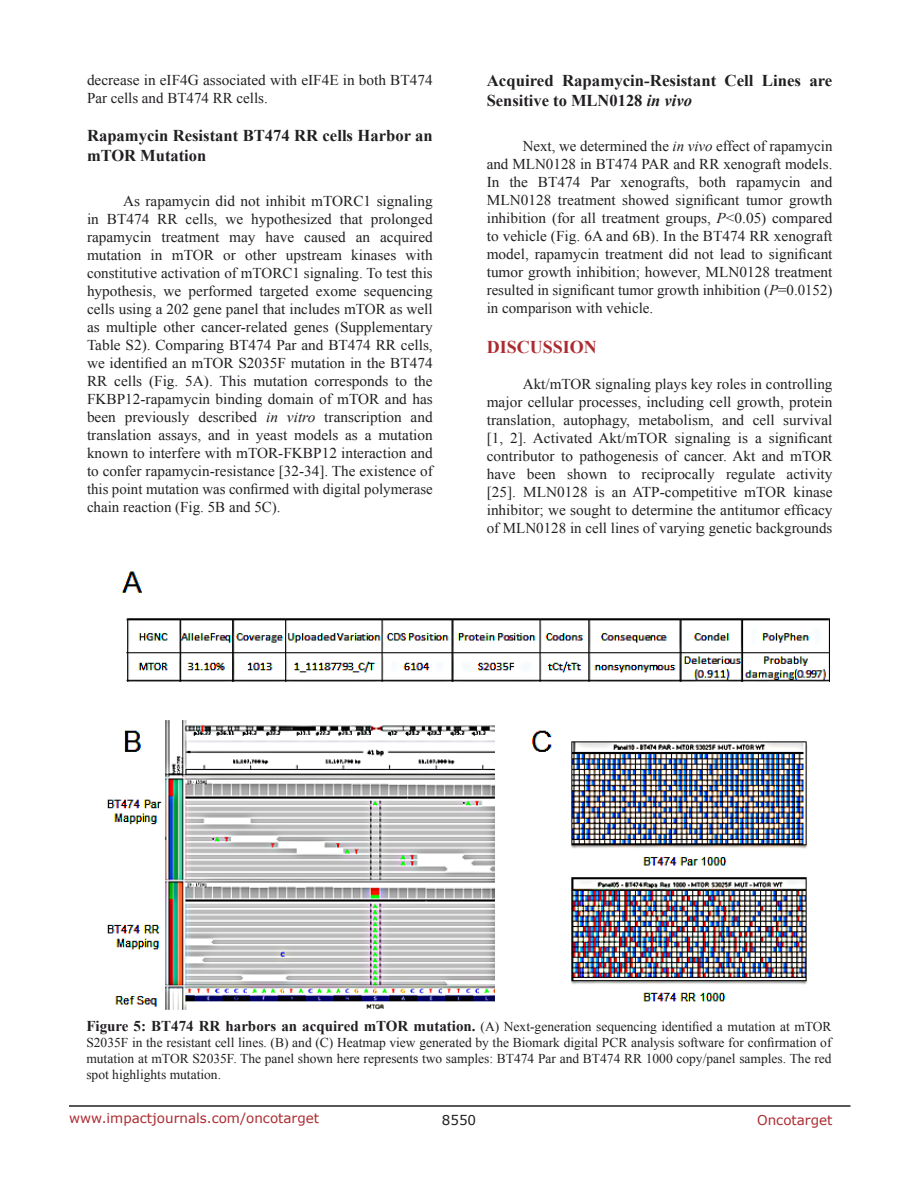
<style>
.page{position:relative;width:918px;height:1188px;background:#fff}
.page>*{position:absolute;margin:0;border:0;box-sizing:border-box;transform-origin:0 0}
.Heading{font:700 18px "Times New Roman";color:#ac2b31}
.SubHeading{font:700 16.5px/19.8px "Times New Roman";color:#221f22}
.BodyText{font:15px/18px "Times New Roman";color:#221f22;text-align:justify}
.FigureText{font:13.5px/16.2px "Times New Roman";color:#221f22;text-align:justify}
.t1{font:13.5px "Verdana";color:#ac2b31}
.t2{font:13.5px "Verdana";color:#221f22}
.s1{font-style:italic}
.s2{font-weight:700;font-size:15px}
</style>
<div class="page">
<hr style="left:69px;top:1105px;width:781px;height:2px;background:#231f20">
<img style="left:106px;top:571px;width:723px;height:439px">
<p class="BodyText" style="left:87px;top:71px;width:347px">decrease in eIF4G associated with eIF4E in both BT474<br>Par cells and BT474 RR cells.</p>
<p class="SubHeading" style="left:87px;top:125px;width:347px">Rapamycin Resistant BT474 RR cells Harbor an mTOR Mutation</p>
<p class="BodyText" style="left:87px;top:192px;width:347px;text-indent:36px">As rapamycin did not inhibit mTORC1 signaling in BT474 RR cells, we hypothesized that prolonged rapamycin treatment may have caused an acquired mutation in mTOR or other upstream kinases with constitutive activation of mTORC1 signaling. To test this hypothesis, we performed targeted exome sequencing cells using a 202 gene panel that includes mTOR as well as multiple other cancer-related genes (Supplementary Table S2). Comparing BT474 Par and BT474 RR cells, we identified an mTOR S2035F mutation in the BT474<br>RR cells (Fig. 5A). This mutation corresponds to the FKBP12-rapamycin binding domain of mTOR and has been previously described <span class="s1">in vitro</span> transcription and translation assays, and in yeast models as a mutation known to interfere with mTOR-FKBP12 interaction and to confer rapamycin-resistance [32-34]. The existence of this point mutation was confirmed with digital polymerase chain reaction (Fig. 5B and 5C).</p>
<p class="SubHeading" style="left:487px;top:70px;width:347px">Acquired Rapamycin-Resistant Cell Lines are<br>Sensitive to MLN0128 <span class="s1">in vivo</span></p>
<p class="BodyText" style="left:487px;top:137px;width:347px;text-indent:36px">Next, we determined the <span class="s1">in vivo</span> effect of rapamycin and MLN0128 in BT474 PAR and RR xenograft models.<br>In the BT474 Par xenografts, both rapamycin and MLN0128 treatment showed significant tumor growth inhibition (for all treatment groups, <span class="s1">P</span>&lt;0.05) compared to vehicle (Fig. 6A and 6B). In the BT474 RR xenograft model, rapamycin treatment did not lead to significant tumor growth inhibition; however, MLN0128 treatment resulted in significant tumor growth inhibition (<span class="s1">P</span>=0.0152) in comparison with vehicle.</p>
<p class="Heading" style="left:487px;top:334px;width:112px">DISCUSSION</p>
<p class="BodyText" style="left:487px;top:374px;width:347px;text-indent:36px">Akt/mTOR signaling plays key roles in controlling major cellular processes, including cell growth, protein translation, autophagy, metabolism, and cell survival [1, 2]. Activated Akt/mTOR signaling is a significant contributor to pathogenesis of cancer. Akt and mTOR have been shown to reciprocally regulate activity [25]. MLN0128 is an ATP-competitive mTOR kinase inhibitor; we sought to determine the antitumor efficacy of MLN0128 in cell lines of varying genetic backgrounds</p>
<p class="FigureText" style="left:86px;top:1018px;width:747px"><span class="s2">Figure 5: BT474 RR harbors an acquired mTOR mutation.</span> (A) Next-generation sequencing identified a mutation at mTOR S2035F in the resistant cell lines. (B) and (C) Heatmap view generated by the Biomark digital PCR analysis software for confirmation of mutation at mTOR S2035F. The panel shown here represents two samples: BT474 Par and BT474 RR 1000 copy/panel samples. The red spot highlights mutation.</p>
<p class="t1" style="left:69px;top:1109px;width:252px">www.impactjournals.com/oncotarget</p>
<p class="t2" style="left:442px;top:1111px;width:36px">8550</p>
<p class="t1" style="left:757px;top:1111px;width:77px">Oncotarget</p>
</div>
